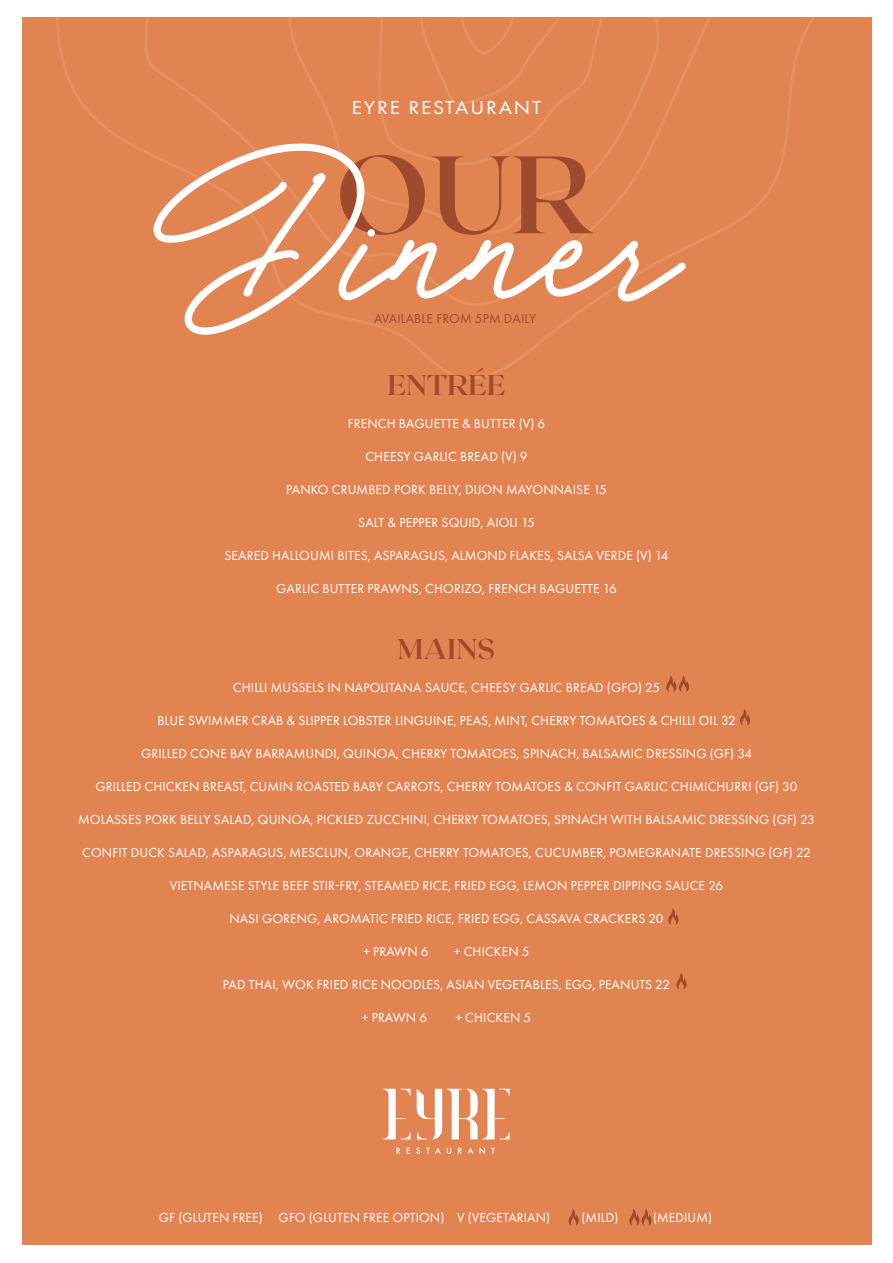
<style>
.page{position:relative;width:893px;height:1263px;background:#fff}
.page>*{position:absolute;margin:0;border:0;box-sizing:border-box;transform-origin:0 0}
.t1{font:249.75px "Flaura Script";color:#fff}
.t2{font:700 109.8px "Roxborough CF";color:#a1492d}
.t3{font:700 28.5px "Roxborough CF";color:#a1492d}
.t4{font:19.5px "Futura PT";letter-spacing:.085em;color:#fff;scale:1.1 1}
.t5{font:13.5px "Futura PT";letter-spacing:.01em;color:#fff}
.t6{font:13.5px "Futura PT";letter-spacing:.01em;color:#a1492d}
</style>
<div class="page">
<div style="left:22px;top:18px;width:849px;height:1227px;background:#e28451"></div>
<svg style="left:56px;top:18px;width:758px;height:361px"></svg>
<svg style="left:145px;top:18px;width:566px;height:292px"></svg>
<svg style="left:289px;top:18px;width:371px;height:219px"></svg>
<svg style="left:378px;top:18px;width:225px;height:150px"></svg>
<svg style="left:568px;top:1209px;width:11px;height:17px"></svg>
<svg style="left:629px;top:1209px;width:23px;height:17px"></svg>
<svg style="left:383px;top:1089px;width:28px;height:50px"></svg>
<svg style="left:396px;top:1148px;width:4px;height:6px"></svg>
<svg style="left:407px;top:1148px;width:3px;height:6px"></svg>
<svg style="left:416px;top:1147px;width:4px;height:7px"></svg>
<svg style="left:426px;top:1147px;width:15px;height:7px"></svg>
<svg style="left:447px;top:1148px;width:4px;height:6px"></svg>
<svg style="left:458px;top:1148px;width:4px;height:6px"></svg>
<svg style="left:468px;top:1147px;width:5px;height:7px"></svg>
<svg style="left:479px;top:1147px;width:6px;height:7px"></svg>
<svg style="left:491px;top:1148px;width:4px;height:6px"></svg>
<svg style="left:417px;top:1089px;width:92px;height:50px"></svg>
<svg style="left:666px;top:675px;width:23px;height:17px"></svg>
<svg style="left:740px;top:709px;width:10px;height:17px"></svg>
<svg style="left:676px;top:973px;width:10px;height:16px"></svg>
<svg style="left:668px;top:908px;width:10px;height:17px"></svg>
<p class="t4" style="left:352px;top:96px;width:174px">EYRE RESTAURANT</p>
<p class="t1" style="left:153px;top:87px;width:538px">Dinner</p>
<p class="t2" style="left:335px;top:123px;width:259px">OUR</p>
<p class="t6" style="left:374px;top:311px;width:164px">AVAILABLE FROM 5PM DAILY</p>
<p class="t3" style="left:387px;top:366px;width:120px">ENTRÉE</p>
<p class="t5" style="left:348px;top:416px;width:199px">FRENCH BAGUETTE &amp; BUTTER (V) 6</p>
<p class="t5" style="left:365px;top:449px;width:164px">CHEESY GARLIC BREAD (V) 9</p>
<p class="t5" style="left:286px;top:482px;width:322px">PANKO CRUMBED PORK BELLY, DIJON MAYONNAISE 15</p>
<p class="t5" style="left:358px;top:515px;width:178px">SALT &amp; PEPPER SQUID, AIOLI 15</p>
<p class="t5" style="left:225px;top:548px;width:445px">SEARED HALLOUMI BITES, ASPARAGUS, ALMOND FLAKES, SALSA VERDE (V) 14</p>
<p class="t5" style="left:276px;top:581px;width:342px">GARLIC BUTTER PRAWNS, CHORIZO, FRENCH BAGUETTE 16</p>
<p class="t3" style="left:398px;top:630px;width:99px">MAINS</p>
<p class="t5" style="left:233px;top:680px;width:429px">CHILLI MUSSELS IN NAPOLITANA SAUCE, CHEESY GARLIC BREAD (GFO) 25</p>
<p class="t5" style="left:157px;top:713px;width:580px">BLUE SWIMMER CRAB &amp; SLIPPER LOBSTER LINGUINE, PEAS, MINT, CHERRY TOMATOES &amp; CHILLI OIL 32</p>
<p class="t5" style="left:141px;top:746px;width:612px">GRILLED CONE BAY BARRAMUNDI, QUINOA, CHERRY TOMATOES, SPINACH, BALSAMIC DRESSING (GF) 34</p>
<p class="t5" style="left:95px;top:779px;width:704px">GRILLED CHICKEN BREAST, CUMIN ROASTED BABY CARROTS, CHERRY TOMATOES &amp; CONFIT GARLIC CHIMICHURRI (GF) 30</p>
<p class="t5" style="left:78px;top:812px;width:738px">MOLASSES PORK BELLY SALAD, QUINOA, PICKLED ZUCCHINI, CHERRY TOMATOES, SPINACH WITH BALSAMIC DRESSING (GF) 23</p>
<p class="t5" style="left:82px;top:845px;width:730px">CONFIT DUCK SALAD, ASPARAGUS, MESCLUN, ORANGE, CHERRY TOMATOES, CUCUMBER, POMEGRANATE DRESSING (GF) 22</p>
<p class="t5" style="left:170px;top:878px;width:555px">VIETNAMESE STYLE BEEF STIR-FRY, STEAMED RICE, FRIED EGG, LEMON PEPPER DIPPING SAUCE 26</p>
<p class="t5" style="left:229px;top:911px;width:436px">NASI GORENG, AROMATIC FRIED RICE, FRIED EGG, CASSAVA CRACKERS 20</p>
<p class="t5" style="left:363px;top:944px;width:67px">+ PRAWN 6</p>
<p class="t5" style="left:454px;top:944px;width:77px">+ CHICKEN 5</p>
<p class="t5" style="left:223px;top:977px;width:449px">PAD THAI, WOK FRIED RICE NOODLES, ASIAN VEGETABLES, EGG, PEANUTS 22</p>
<p class="t5" style="left:362px;top:1010px;width:67px">+ PRAWN 6</p>
<p class="t5" style="left:455px;top:1010px;width:77px">+ CHICKEN 5</p>
<p class="t5" style="left:159px;top:1210px;width:393px">GF (GLUTEN FREE) GFO (GLUTEN FREE OPTION) V (VEGETARIAN)</p>
<p class="t5" style="left:582px;top:1210px;width:38px">(MILD)</p>
<p class="t5" style="left:653px;top:1210px;width:61px">(MEDIUM)</p>
</div>
